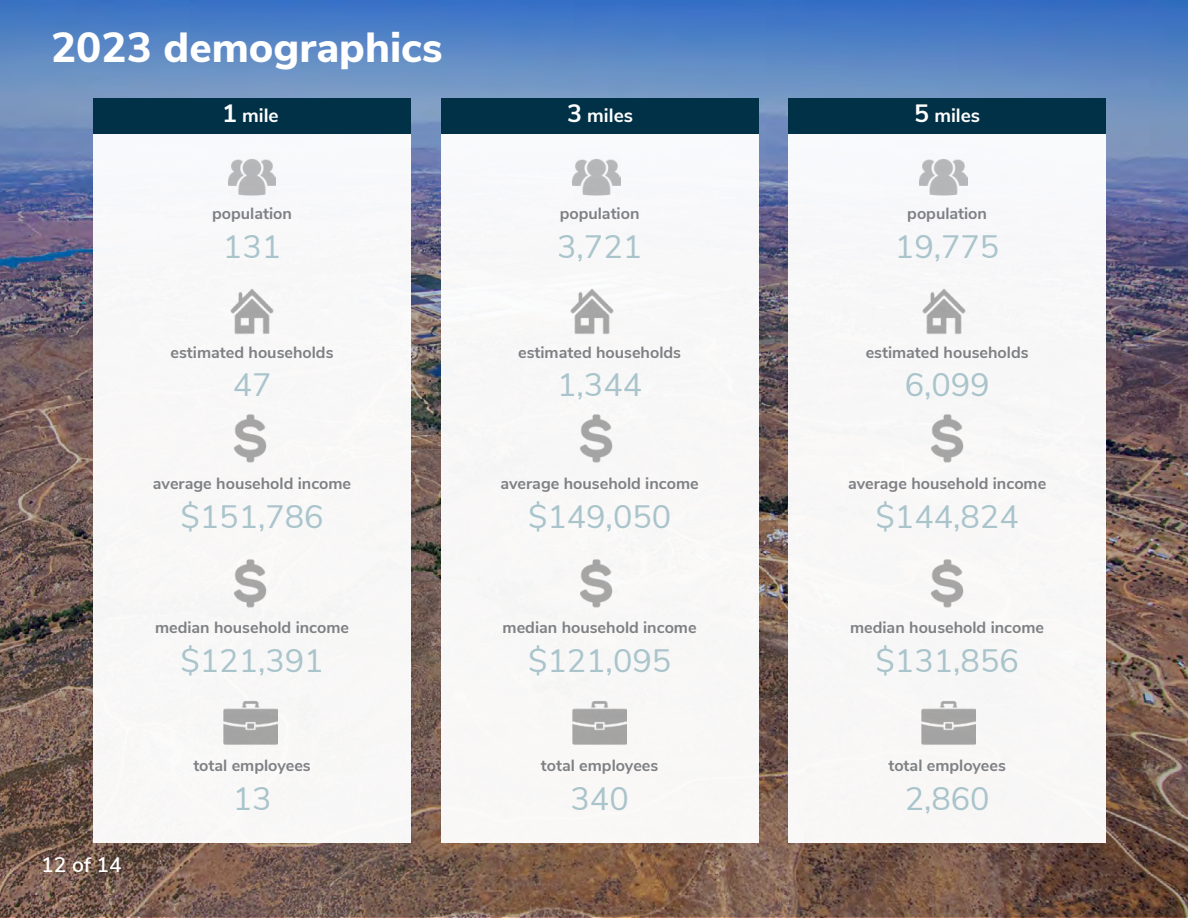
<style>
.page{position:relative;width:1188px;height:918px;background:#fff}
.page>*{position:absolute;margin:0;border:0;box-sizing:border-box;transform-origin:0 0}
.t1{font:800 42px "Nunito Sans";color:#fff}
.t2{font:32.4px "Nunito Sans";color:#a9c4cb}
.t3{font:600 21px "Nunito Sans";color:#fff}
.t4{font:700 19.05px "Nunito Sans";color:#fff}
.t5{font:700 16.2px "Nunito Sans";color:#7e8083}
.s1{font-size:25.05px}
</style>
<div class="page">
<img style="left:0;top:0;width:1188px;height:917px">
<div style="left:789px;top:99px;width:317px;height:744px;background:#f8f7f7"></div>
<div style="left:441px;top:99px;width:317px;height:744px;background:#f8f8f7"></div>
<div style="left:94px;top:99px;width:317px;height:744px;background:#f8f8f8"></div>
<img style="left:922px;top:701px;width:54px;height:44px">
<img style="left:572px;top:701px;width:55px;height:44px">
<img style="left:223px;top:701px;width:55px;height:44px">
<img style="left:931px;top:414px;width:33px;height:49px">
<img style="left:931px;top:559px;width:33px;height:49px">
<img style="left:580px;top:414px;width:33px;height:49px">
<img style="left:580px;top:559px;width:33px;height:49px">
<img style="left:234px;top:414px;width:33px;height:49px">
<img style="left:234px;top:559px;width:33px;height:49px">
<img style="left:922px;top:289px;width:44px;height:45px">
<img style="left:570px;top:289px;width:44px;height:45px">
<img style="left:230px;top:289px;width:44px;height:45px">
<img style="left:920px;top:159px;width:47px;height:37px">
<img style="left:573px;top:159px;width:47px;height:37px">
<img style="left:228px;top:159px;width:48px;height:37px">
<div style="left:94px;top:98px;width:317px;height:36px;background:#003146"></div>
<div style="left:441px;top:98px;width:318px;height:36px;background:#003146"></div>
<div style="left:789px;top:98px;width:317px;height:36px;background:#003146"></div>
<h1 class="t1" style="left:51px;top:16px;width:393px">2023 demographics</h1>
<p class="t4" style="left:222px;top:102px;width:58px"><span class="s1">1</span> mile</p>
<p class="t4" style="left:567px;top:102px;width:67px"><span class="s1">3</span> miles</p>
<p class="t4" style="left:914px;top:102px;width:67px"><span class="s1">5</span> miles</p>
<p class="t5" style="left:212px;top:202px;width:81px">population</p>
<h2 class="t2" style="left:223px;top:223px;width:60px">131</h2>
<p class="t5" style="left:171px;top:340px;width:164px">estimated households</p>
<h2 class="t2" style="left:233px;top:362px;width:40px">47</h2>
<p class="t5" style="left:153px;top:472px;width:200px">average household income</p>
<h2 class="t2" style="left:180px;top:493px;width:145px">$151,786</h2>
<p class="t3" style="left:41px;top:850px;width:82px">12 of 14</p>
<p class="t5" style="left:155px;top:616px;width:196px">median household income</p>
<h2 class="t2" style="left:180px;top:637px;width:145px">$121,391</h2>
<p class="t5" style="left:193px;top:753px;width:119px">total employees</p>
<h2 class="t2" style="left:233px;top:775px;width:40px">13</h2>
<p class="t5" style="left:560px;top:202px;width:81px">population</p>
<h2 class="t2" style="left:557px;top:223px;width:87px">3,721</h2>
<p class="t5" style="left:518px;top:340px;width:164px">estimated households</p>
<h2 class="t2" style="left:557px;top:362px;width:87px">1,344</h2>
<p class="t5" style="left:500px;top:472px;width:200px">average household income</p>
<h2 class="t2" style="left:528px;top:493px;width:145px">$149,050</h2>
<p class="t5" style="left:503px;top:616px;width:196px">median household income</p>
<h2 class="t2" style="left:528px;top:637px;width:145px">$121,095</h2>
<p class="t5" style="left:541px;top:753px;width:119px">total employees</p>
<h2 class="t2" style="left:571px;top:775px;width:60px">340</h2>
<p class="t5" style="left:907px;top:202px;width:81px">population</p>
<h2 class="t2" style="left:895px;top:223px;width:106px">19,775</h2>
<p class="t5" style="left:866px;top:340px;width:164px">estimated households</p>
<h2 class="t2" style="left:905px;top:362px;width:86px">6,099</h2>
<p class="t5" style="left:848px;top:472px;width:200px">average household income</p>
<h2 class="t2" style="left:876px;top:493px;width:145px">$144,824</h2>
<p class="t5" style="left:850px;top:616px;width:196px">median household income</p>
<h2 class="t2" style="left:876px;top:637px;width:145px">$131,856</h2>
<p class="t5" style="left:888px;top:753px;width:119px">total employees</p>
<h2 class="t2" style="left:905px;top:775px;width:86px">2,860</h2>
</div>
